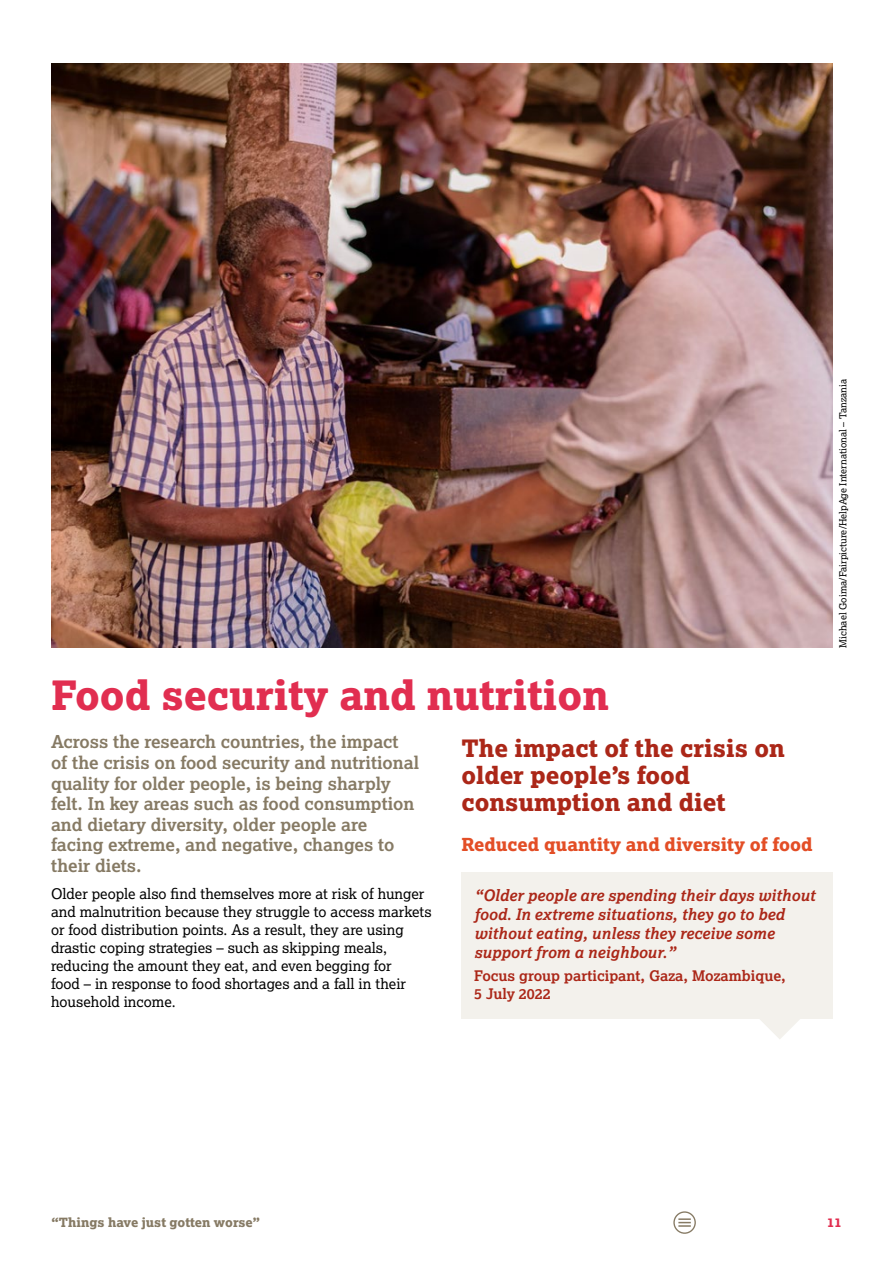
<style>
.page{position:relative;width:893px;height:1263px;background:#fff}
.page>*{position:absolute;margin:0;border:0;box-sizing:border-box;transform-origin:0 0}
.t1{font:40.5px "Lexia X Bold";color:#e12e50}
.t2{font:24px/27px "Lexia X Bold";color:#ab2718}
.t3{font:18px "Lexia X Bold";color:#e34e26}
.t4{font:700 17.7px/20.5px "Lexia";color:#867a64}
.t5{font:italic 700 15.75px/19px "Lexia";color:#ab2718}
.t6{font:14.7px/18px "Lexia";color:#000}
.t7{font:700 14.7px/18px "Lexia";color:#ab2718}
.t8{font:12.75px "Lexia X Bold";color:#867a64}
.t9{font:12.75px "Lexia X Bold";color:#e12e50}
.t10{font:9.75px "Lexia";color:#000}
</style>
<div class="page">
<div style="left:673px;top:1211px;width:23px;height:23px;border:1px solid #867a64;border-radius:50%"></div>
<svg style="left:678px;top:1218px;width:13px;height:9px"></svg>
<div style="left:461px;top:872px;width:372px;height:146px;background:#f3f1ec"></div>
<svg style="left:759px;top:1018px;width:42px;height:21px"></svg>
<img style="left:51px;top:64px;width:782px;height:584px">
<svg style="left:724px;top:91px;width:56px;height:20px"></svg>
<h1 class="t1" style="left:51px;top:669px;width:559px">Food security and nutrition</h1>
<p class="t4" style="left:51px;top:731px;width:370px">Across the research countries, the impact of the crisis on food security and nutritional quality for older people, is being sharply felt. In key areas such as food consumption and dietary diversity, older people are facing extreme, and negative, changes to their diets.</p>
<p class="t6" style="left:51px;top:884px;width:382px">Older people also find themselves more at risk of hunger and malnutrition because they struggle to access markets or food distribution points. As a result, they are using drastic coping strategies – such as skipping meals, reducing the amount they eat, and even begging for<br>food – in response to food shortages and a fall in their household income.</p>
<h2 class="t2" style="left:461px;top:734px;width:325px">The impact of the crisis on older people’s food consumption and diet</h2>
<p class="t3" style="left:461px;top:833px;width:353px">Reduced quantity and diversity of food</p>
<p class="t5" style="left:474px;top:885px;width:343px">“Older people are spending their days without food. In extreme situations, they go to bed without eating, unless they receive some support from a neighbour.”</p>
<p class="t7" style="left:474px;top:967px;width:313px">Focus group participant, Gaza, Mozambique,<br>5 July 2022</p>
<p class="t10" style="left:837px;top:648px;width:271px;rotate:-90deg">Michael Goima/Fairpicture/HelpAge International – Tanzania</p>
<p class="t8" style="left:51px;top:1214px;width:211px">“Things have just gotten worse”</p>
<p class="t9" style="left:827px;top:1214px;width:16px">11</p>
</div>
